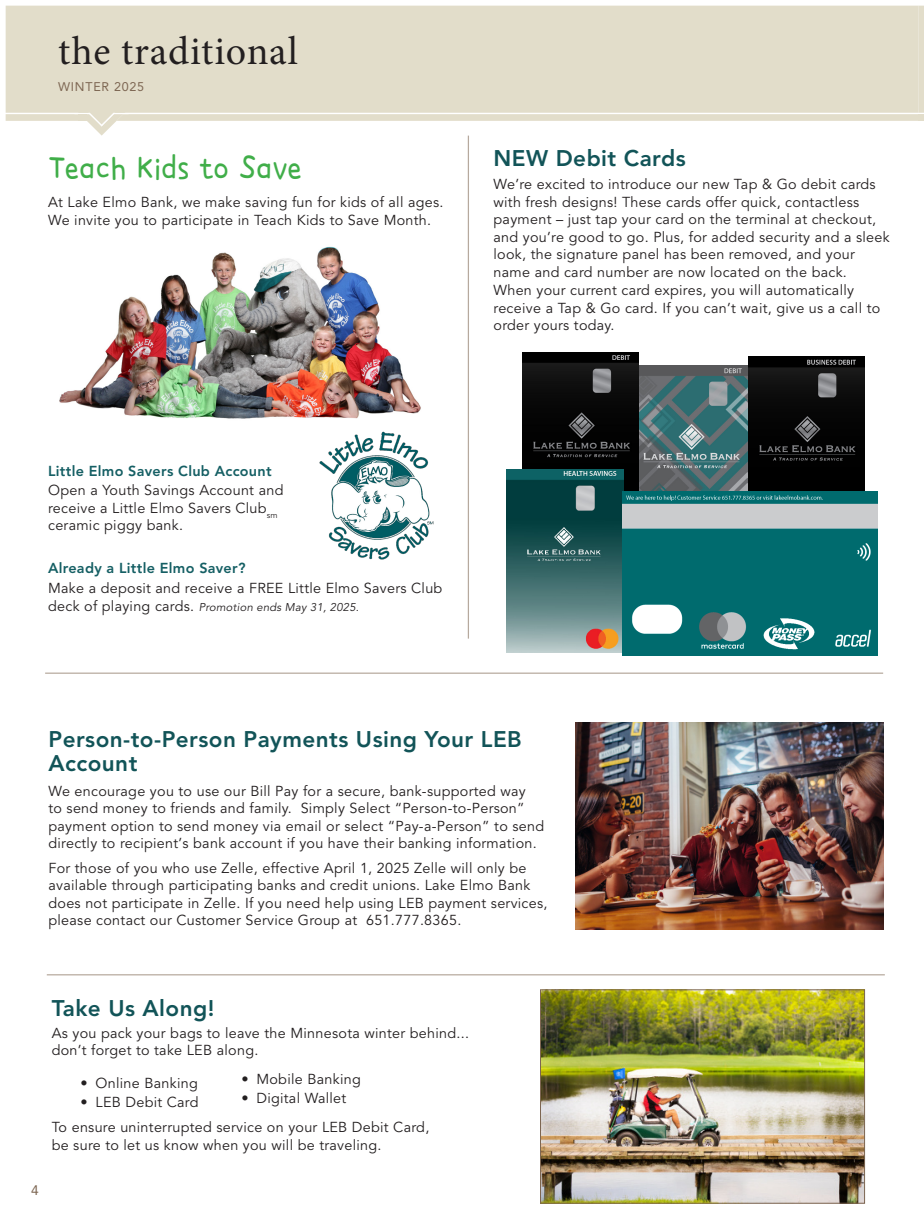
<style>
.page{position:relative;width:924px;height:1229px;background:#fff}
.page>*{position:absolute;margin:0;border:0;box-sizing:border-box;transform-origin:0 0}
.t1{font:40px "Minion Pro";letter-spacing:.02em;color:#231f20}
.t2{font:37.62px "HOON Windhill OTFR";letter-spacing:.02em;color:#40ae49;scale:.87 1}
.t3{font:800 22.5px/23.8px "Avenir";letter-spacing:.02em;color:#125458}
.Paragraph_Copy{font:14.38px/17.5px "Avenir";letter-spacing:.02em;color:#231f20}
.Paragraph_Copy-2{font:800 14.38px "Avenir";letter-spacing:.02em;color:#155f64}
.Page__s{font:13.75px "Avenir";color:#7d6652}
.t4{font:12.5px "Avenir";letter-spacing:.06em;color:#7d6652}
.Paragraph_Copy-3{font:italic 11.25px "Avenir LT Pro";letter-spacing:.02em;color:#231f20}
.s1{font-family:"Avenir";font-style:normal;font-size:14.38px}
</style>
<div class="page">
<svg style="left:90px;top:124px;width:379px;height:12px"></svg>
<div style="left:6px;top:6px;width:912px;height:118px;background:#e2ddca"></div>
<div style="left:79px;top:114px;width:8px;height:7px;background:#e2ddca"></div>
<hr style="left:45px;top:672px;width:838px;height:2px;background:#7d6652">
<hr style="left:47px;top:974px;width:838px;height:1px;background:#7d6652">
<hr style="left:468px;top:136px;width:1px;height:502px;background:#7d6652">
<div style="left:918px;top:114px;width:6px;height:7px;background:#e2ddca"></div>
<div style="left:918px;top:6px;width:6px;height:107px;background:#e2ddca"></div>
<img style="left:542px;top:991px;width:321px;height:210px">
<div style="left:540px;top:989px;width:325px;height:214px;border:1px solid #7d6652"></div>
<img style="left:59px;top:246px;width:362px;height:173px">
<img style="left:319px;top:431px;width:115px;height:129px">
<img style="left:639px;top:366px;width:109px;height:125px">
<img style="left:523px;top:353px;width:116px;height:138px">
<img style="left:748px;top:357px;width:117px;height:134px">
<img style="left:506px;top:469px;width:117px;height:183px">
<img style="left:622px;top:491px;width:255px;height:164px">
<img style="left:576px;top:722px;width:307px;height:207px">
<p class="t1" style="left:58px;top:25px;width:241px">the traditional</p>
<p class="t4" style="left:58px;top:78px;width:88px">WINTER 2025</p>
<p class="t2" style="left:48px;top:148px;width:293px">Teach Kids to Save</p>
<p class="Paragraph_Copy" style="left:48px;top:194px;width:397px">At Lake Elmo Bank, we make saving fun for kids of all ages.<br>We invite you to participate in Teach Kids to Save Month.</p>
<p class="t3" style="left:493px;top:148px;width:194px">NEW Debit Cards</p>
<p class="Paragraph_Copy" style="left:493px;top:176px;width:398px">We’re excited to introduce our new Tap &amp; Go debit cards with fresh designs! These cards offer quick, contactless payment – just tap your card on the terminal at checkout, and you’re good to go. Plus, for added security and a sleek look, the signature panel has been removed, and your name and card number are now located on the back.</p>
<p class="Paragraph_Copy" style="left:493px;top:282px;width:388px">When your current card expires, you will automatically receive a Tap &amp; Go card. If you can’t wait, give us a call to order yours today.</p>
<p class="Paragraph_Copy-2" style="left:48px;top:460px;width:225px">Little Elmo Savers Club Account</p>
<p class="Paragraph_Copy" style="left:48px;top:482px;width:237px">Open a Youth Savings Account and receive a Little Elmo Savers Club<sub>sm </sub>ceramic piggy bank.</p>
<p class="Paragraph_Copy-2" style="left:48px;top:558px;width:199px">Already a Little Elmo Saver?</p>
<p class="Paragraph_Copy" style="left:48px;top:580px;width:396px">Make a deposit and receive a FREE Little Elmo Savers Club</p>
<p class="Paragraph_Copy-3" style="left:48px;top:600px;width:312px"><span class="s1">deck of playing cards.</span> Promotion ends May 31, 2025.</p>
<p class="t3" style="left:48px;top:728px;width:475px">Person-to-Person Payments Using Your LEB<br>Account</p>
<p class="Paragraph_Copy" style="left:48px;top:783px;width:497px">We encourage you to use our Bill Pay for a secure, bank-supported way<br>to send money to friends and family. Simply Select “Person-to-Person” payment option to send money via email or select “Pay-a-Person” to send directly to recipient’s bank account if you have their banking information.</p>
<p class="Paragraph_Copy" style="left:48px;top:859px;width:500px">For those of you who use Zelle, effective April 1, 2025 Zelle will only be available through participating banks and credit unions. Lake Elmo Bank does not participate in Zelle. If you need help using LEB payment services, please contact our Customer Service Group at 651.777.8365.</p>
<p class="Page__s" style="left:31px;top:1180px;width:9px">4</p>
<p class="t3" style="left:52px;top:997px;width:164px">Take Us Along!</p>
<p class="Paragraph_Copy" style="left:52px;top:1024px;width:419px">As you pack your bags to leave the Minnesota winter behind... don’t forget to take LEB along.</p>
<p class="Paragraph_Copy" style="left:81px;top:1074px;width:119px">• Online Banking</p>
<p class="Paragraph_Copy" style="left:81px;top:1093px;width:120px">• LEB Debit Card</p>
<p class="Paragraph_Copy" style="left:241px;top:1071px;width:121px">• Mobile Banking</p>
<p class="Paragraph_Copy" style="left:241px;top:1089px;width:106px">• Digital Wallet</p>
<p class="Paragraph_Copy" style="left:52px;top:1118px;width:379px">To ensure uninterrupted service on your LEB Debit Card,</p>
<p class="Paragraph_Copy" style="left:52px;top:1137px;width:331px">be sure to let us know when you will be traveling.</p>
</div>
